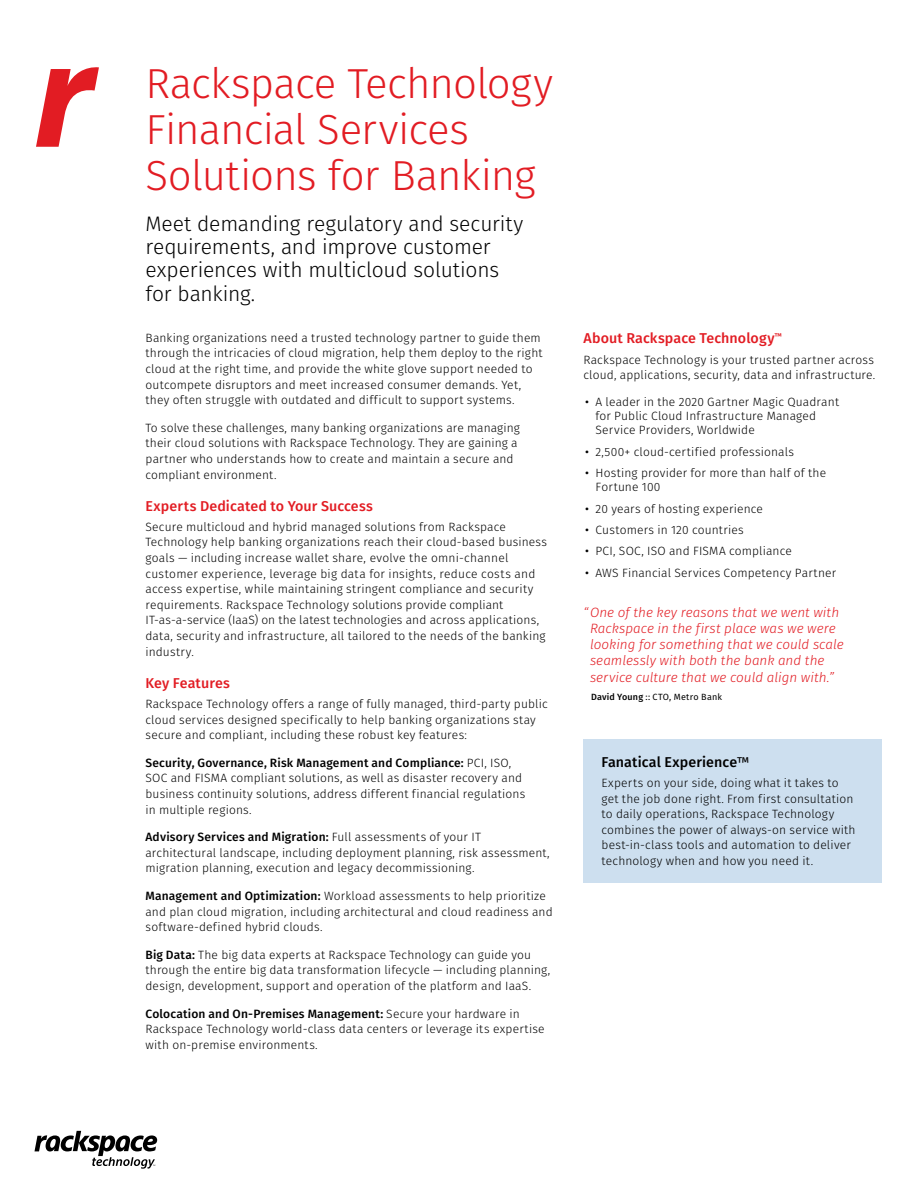
<style>
.page{position:relative;width:918px;height:1188px;background:#fff}
.page>*{position:absolute;margin:0;border:0;box-sizing:border-box;transform-origin:0 0}
.t1{font:300 42px/46.2px "Fira Sans";letter-spacing:-.02em;color:#e21c23}
.t2{font:300 21px/23.1px "Fira Sans";letter-spacing:-.01em;color:#000}
.t3{font:500 14.25px "Fira Sans";letter-spacing:.005em;color:#e21c23}
.t4{font:500 14.25px "Fira Sans";letter-spacing:.01em;color:#000}
.t5{font:italic 300 13.5px/16.2px "Fira Sans";color:#e21c23}
.t6{font:300 12px/15.6px "Fira Sans";letter-spacing:.015em;color:#000}
.t7{font:9px "Fira Sans";letter-spacing:.03em;color:#000}
.s1{font-weight:500}
.s2{font-weight:400}
</style>
<div class="page">
<svg style="left:36px;top:67px;width:63px;height:80px"></svg>
<svg style="left:34px;top:1131px;width:123px;height:38px"></svg>
<div style="left:584px;top:739px;width:298px;height:144px;background:#cddfef"></div>
<h1 class="t1" style="left:146px;top:60px;width:409px">Rackspace Technology<br>Financial Services<br>Solutions for Banking</h1>
<h2 class="t2" style="left:146px;top:212px;width:379px">Meet demanding regulatory and security requirements, and improve customer experiences with multicloud solutions for banking.</h2>
<p class="t6" style="left:146px;top:330px;width:399px">Banking organizations need a trusted technology partner to guide them through the intricacies of cloud migration, help them deploy to the right cloud at the right time, and provide the white glove support needed to outcompete disruptors and meet increased consumer demands. Yet, they often struggle with outdated and difficult to support systems.</p>
<p class="t6" style="left:146px;top:420px;width:376px">To solve these challenges, many banking organizations are managing their cloud solutions with Rackspace Technology. They are gaining a partner who understands how to create and maintain a secure and compliant environment.</p>
<p class="t3" style="left:146px;top:494px;width:229px">Experts Dedicated to Your Success</p>
<p class="t6" style="left:146px;top:519px;width:403px">Secure multicloud and hybrid managed solutions from Rackspace Technology help banking organizations reach their cloud-based business goals — including increase wallet share, evolve the omni-channel customer experience, leverage big data for insights, reduce costs and access expertise, while maintaining stringent compliance and security requirements. Rackspace Technology solutions provide compliant IT-as-a-service (IaaS) on the latest technologies and across applications, data, security and infrastructure, all tailored to the needs of the banking industry.</p>
<p class="t3" style="left:146px;top:671px;width:86px">Key Features</p>
<p class="t6" style="left:146px;top:696px;width:404px">Rackspace Technology offers a range of fully managed, third-party public cloud services designed specifically to help banking organizations stay secure and compliant, including these robust key features:</p>
<p class="t6" style="left:146px;top:755px;width:381px"><span class="s1">Security, Governance, Risk Management and Compliance:</span> PCI, ISO, SOC and FISMA compliant solutions, as well as disaster recovery and business continuity solutions, address different financial regulations in multiple regions.</p>
<p class="t6" style="left:145px;top:829px;width:406px"><span class="s1">Advisory Services and Migration:</span> Full assessments of your IT architectural landscape, including deployment planning, risk assessment, migration planning, execution and legacy decommissioning.</p>
<p class="t6" style="left:145px;top:888px;width:409px"><span class="s1">Management and Optimization:</span> Workload assessments to help prioritize and plan cloud migration, including architectural and cloud readiness and software-defined hybrid clouds.</p>
<p class="t6" style="left:145px;top:947px;width:406px"><span class="s1">Big Data:</span> The big data experts at Rackspace Technology can guide you through the entire big data transformation lifecycle — including planning, design, development, support and operation of the platform and IaaS.</p>
<p class="t6" style="left:145px;top:1005px;width:401px"><span class="s1">Colocation and On-Premises Management:</span> Secure your hardware in<br>Rackspace Technology world-class data centers or leverage its expertise with on-premise environments.</p>
<p class="t3" style="left:584px;top:327px;width:200px">About Rackspace Technology<sup>™</sup></p>
<p class="t6" style="left:584px;top:351px;width:293px">Rackspace Technology is your trusted partner across cloud, applications, security, data and infrastructure.</p>
<p class="t6" style="left:596px;top:394px;width:245px;line-height:14.4px;text-indent:-10px"><span class="s2">•</span> A leader in the 2020 Gartner Magic Quadrant for Public Cloud Infrastructure Managed<br>Service Providers, Worldwide</p>
<p class="t6" style="left:585px;top:444px;width:211px"><span class="s2">•</span> 2,500+ cloud-certified professionals</p>
<p class="t6" style="left:596px;top:465px;width:232px;line-height:14.4px;text-indent:-10px"><span class="s2">•</span> Hosting provider for more than half of the<br>Fortune 100</p>
<p class="t6" style="left:585px;top:501px;width:180px"><span class="s2">•</span> 20 years of hosting experience</p>
<p class="t6" style="left:585px;top:522px;width:160px"><span class="s2">•</span> Customers in 120 countries</p>
<p class="t6" style="left:585px;top:543px;width:208px"><span class="s2">•</span> PCI, SOC, ISO and FISMA compliance</p>
<p class="t6" style="left:585px;top:564px;width:253px"><span class="s2">•</span> AWS Financial Services Competency Partner</p>
<p class="t5" style="left:590px;top:604px;width:255px;text-indent:-7px">“One of the key reasons that we went with Rackspace in the first place was we were looking for something that we could scale seamlessly with both the bank and the service culture that we could align with.”</p>
<p class="t7" style="left:591px;top:690px;width:133px"><span class="s1">David Young</span> :: CTO, Metro Bank</p>
<p class="t4" style="left:602px;top:751px;width:149px">Fanatical Experience<span class="s2">™</span></p>
<p class="t6" style="left:602px;top:775px;width:256px">Experts on your side, doing what it takes to get the job done right. From first consultation to daily operations, Rackspace Technology combines the power of always-on service with best-in-class tools and automation to deliver technology when and how you need it.</p>
</div>
